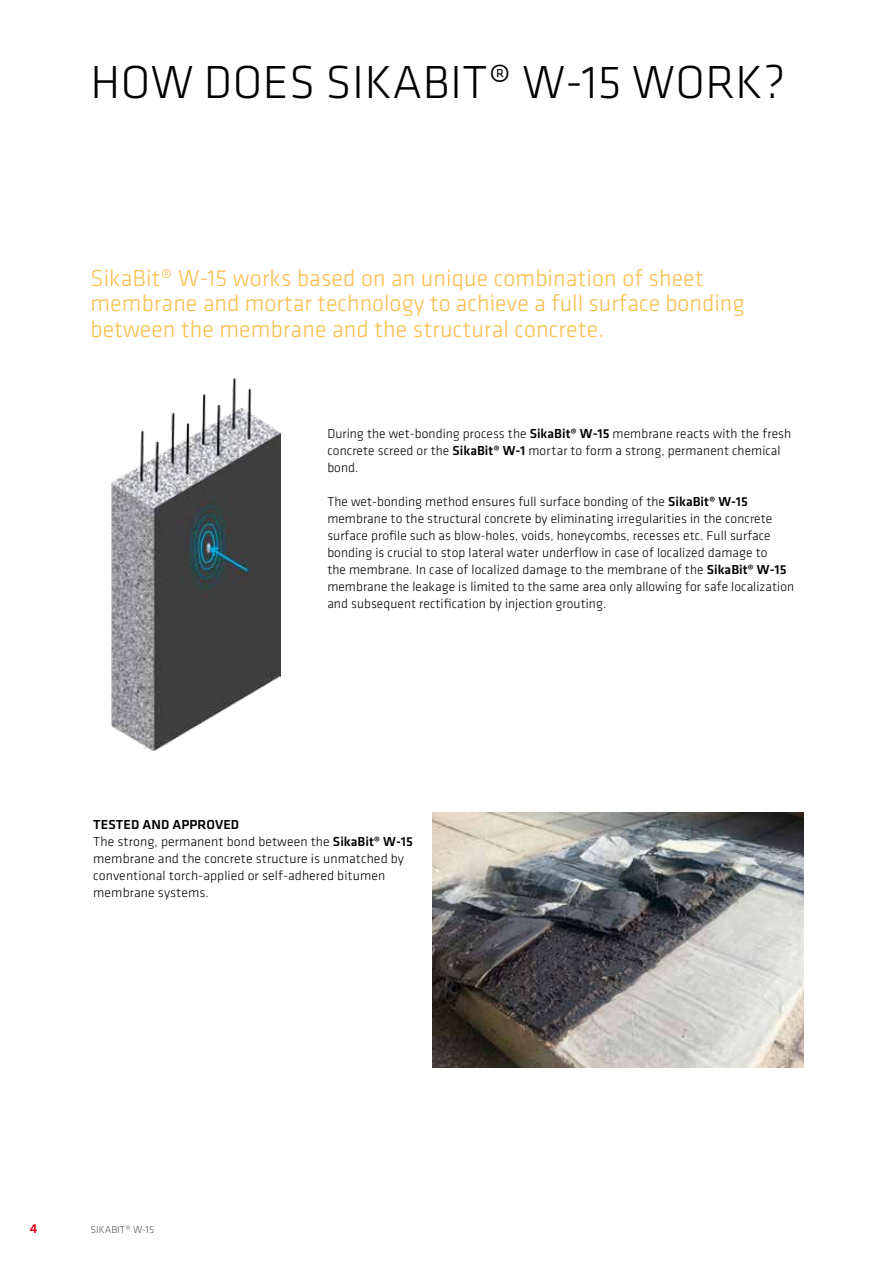
<style>
.page{position:relative;width:893px;height:1263px;background:#fff}
.page>*{position:absolute;margin:0;border:0;box-sizing:border-box;transform-origin:0 0}
.t1{font:300 48px "Klavika";letter-spacing:.01em;color:#000}
.t2{font:300 24px/25.5px "Klavika";letter-spacing:.005em;color:#fabe4c}
.t3{font:300 13.5px/17px "Klavika";letter-spacing:.005em;color:#000}
.t4{font:500 13.5px "Klavika";color:#e2001a}
.t5{font:300 10.5px "Klavika";color:#58585a}
.s1{font-weight:500}
</style>
<div class="page">
<img style="left:111px;top:378px;width:170px;height:373px">
<img style="left:433px;top:812px;width:371px;height:255px">
<h1 class="t1" style="left:91px;top:53px;width:696px">HOW DOES SIKABIT® W-15 WORK?</h1>
<h2 class="t2" style="left:91px;top:265px;width:656px">SikaBit® W-15 works based on an unique combination of sheet membrane and mortar technology to achieve a full surface bonding between the membrane and the structural concrete.</h2>
<p class="t3" style="left:327px;top:425px;width:465px">During the wet-bonding process the <span class="s1">SikaBit® W-15</span> membrane reacts with the fresh concrete screed or the <span class="s1">SikaBit® W-1</span> mortar to form a strong, permanent chemical bond.</p>
<p class="t3" style="left:327px;top:493px;width:468px">The wet-bonding method ensures full surface bonding of the <span class="s1">SikaBit® W-15 </span>membrane to the structural concrete by eliminating irregularities in the concrete surface profile such as blow-holes, voids, honeycombs, recesses etc. Full surface bonding is crucial to stop lateral water underflow in case of localized damage to<br>the membrane. In case of localized damage to the membrane of the <span class="s1">SikaBit® W-15 </span>membrane the leakage is limited to the same area only allowing for safe localization and subsequent rectification by injection grouting.</p>
<p class="t3" style="left:93px;top:816px;width:321px"><span class="s1">TESTED AND APPROVED<br></span>The strong, permanent bond between the <span class="s1">SikaBit® W-15 </span>membrane and the concrete structure is unmatched by conventional torch-applied or self-adhered bitumen membrane systems.</p>
<p class="t4" style="left:30px;top:1219px;width:9px">4</p>
<p class="t5" style="left:91px;top:1223px;width:65px">SIKABIT® W-15</p>
</div>
